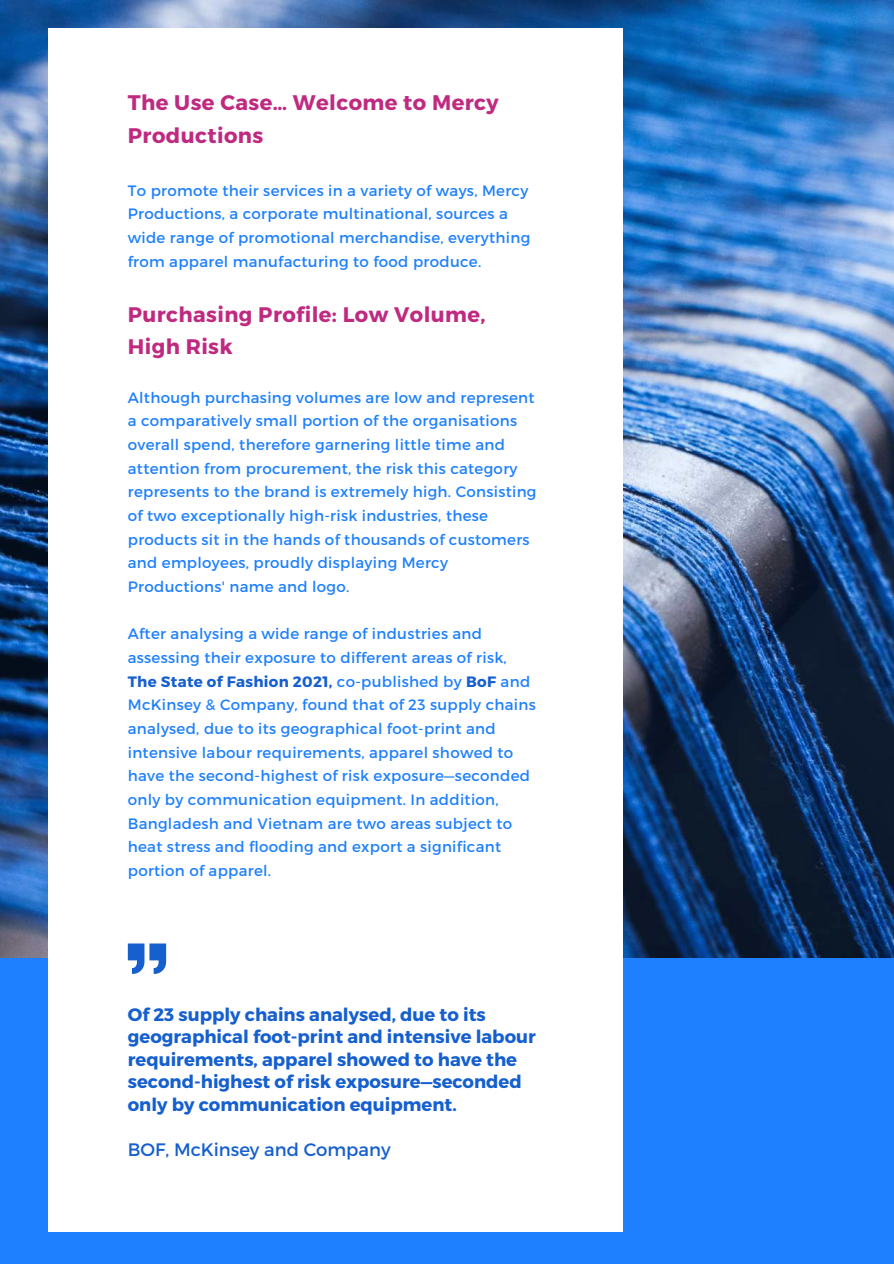
<style>
.page{position:relative;width:894px;height:1264px;background:#fff}
.page>*{position:absolute;margin:0;border:0;box-sizing:border-box;transform-origin:0 0}
.t1{font:700 21.15px/32.7px "Montserrat";letter-spacing:.02em;color:#bf2a80}
.t2{font:700 21px/32.7px "Montserrat";letter-spacing:.02em;color:#bf2a80}
.t3{font:700 18px/22.5px "Montserrat";color:#155fcf}
.t4{font:18px "Montserrat";color:#155fcf}
.t5{font:15px/23.7px "Montserrat";letter-spacing:.02em;color:#1e80fe}
.s1{font-weight:700;color:#155fcf}
</style>
<div class="page">
<div style="left:0;top:0;width:893px;height:1263px;background:#1e80fe"></div>
<img style="left:0;top:0;width:893px;height:957px">
<div style="left:48px;top:28px;width:574px;height:1203px;background:#fff"></div>
<svg style="left:128px;top:943px;width:38px;height:30px"></svg>
<h1 class="t1" style="left:128px;top:85px;width:372px">The Use Case… Welcome to Mercy<br>Productions</h1>
<p class="t5" style="left:128px;top:178px;width:404px">To promote their services in a variety of ways, Mercy Productions, a corporate multinational, sources a wide range of promotional merchandise, everything from apparel manufacturing to food produce.</p>
<h2 class="t2" style="left:128px;top:297px;width:359px">Purchasing Profile: Low Volume,<br>High Risk</h2>
<p class="t5" style="left:128px;top:385px;width:410px">Although purchasing volumes are low and represent a comparatively small portion of the organisations overall spend, therefore garnering little time and attention from procurement, the risk this category represents to the brand is extremely high. Consisting of two exceptionally high-risk industries, these products sit in the hands of thousands of customers and employees, proudly displaying Mercy Productions' name and logo.</p>
<p class="t5" style="left:128px;top:621px;width:409px">After analysing a wide range of industries and assessing their exposure to different areas of risk, <span class="s1">The State of Fashion 2021,</span> co-published by <span class="s1">BoF</span> and McKinsey &amp; Company, found that of 23 supply chains analysed, due to its geographical foot-print and intensive labour requirements, apparel showed to have the second-highest of risk exposure—seconded only by communication equipment. In addition, Bangladesh and Vietnam are two areas subject to heat stress and flooding and export a significant portion of apparel.</p>
<p class="t3" style="left:128px;top:1001px;width:409px">Of 23 supply chains analysed, due to its geographical foot-print and intensive labour requirements, apparel showed to have the second-highest of risk exposure—seconded only by communication equipment.</p>
<p class="t4" style="left:128px;top:1137px;width:264px">BOF, McKinsey and Company</p>
</div>
